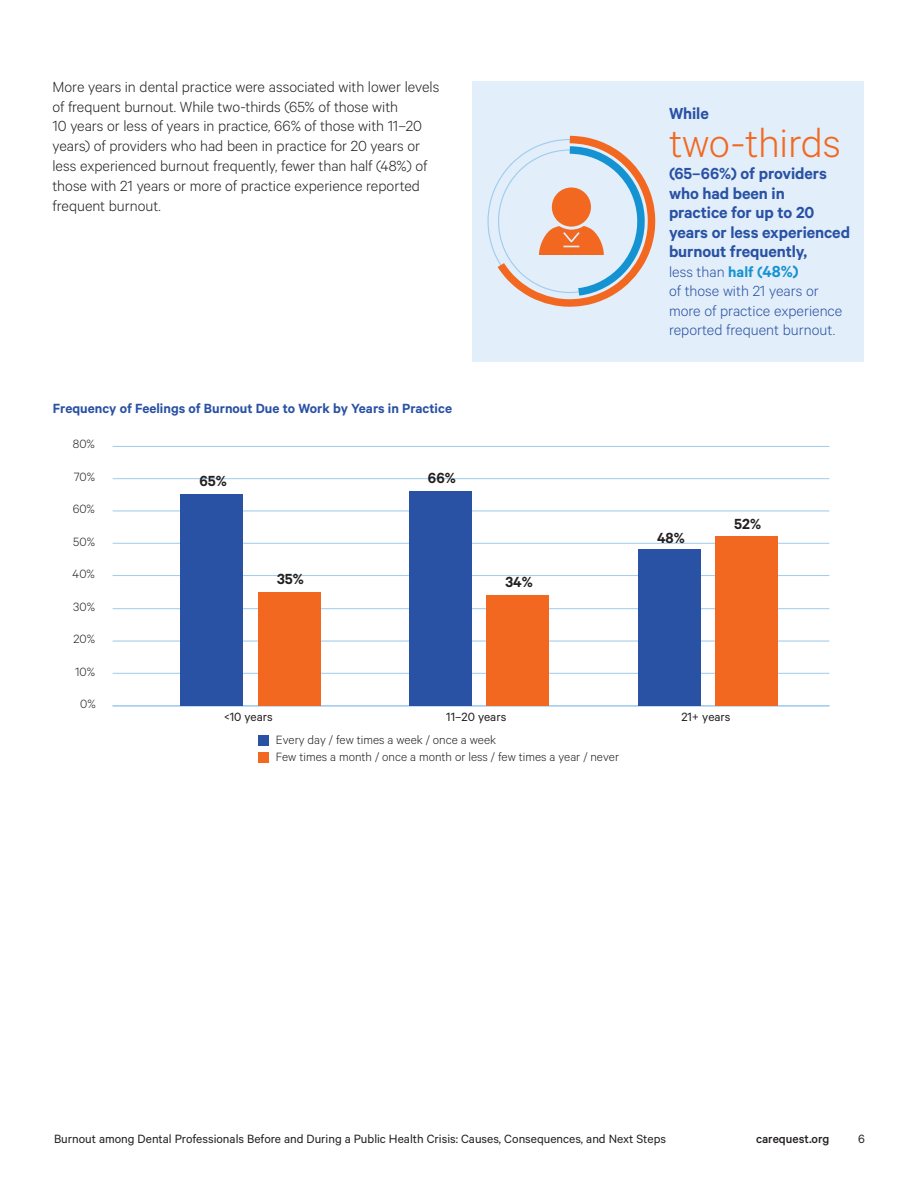
<style>
.page{position:relative;width:918px;height:1188px;background:#fff}
.page>*{position:absolute;margin:0;border:0;box-sizing:border-box;transform-origin:0 0}
.t1{font:300 45px "Calibre";letter-spacing:-.005em;color:#f26821}
.t2{font:600 18px/19.5px "Calibre";letter-spacing:-.005em;color:#2951a4}
.t3{font:300 16.5px/19.8px "Calibre";color:#231f20}
.t4{font:300 16.5px/19.5px "Calibre";color:#2951a4}
.t5{font:600 16.5px "Calibre";color:#231f20}
.t6{font:600 15px "Calibre";color:#2951a4}
.t7{font:13.5px "Calibre";color:#231f20}
.t8{font:300 13.5px/17.2px "Calibre";color:#231f20}
.t9{font:500 13.5px "Calibre";color:#231f20}
.s1{font-weight:600;color:#1492d1}
.s2{font-weight:600;font-size:18px;color:#1492d1}
</style>
<div class="page">
<hr style="left:113px;top:478px;width:716px;height:1px;background:#a0cced">
<hr style="left:113px;top:511px;width:716px;height:1px;background:#a0cced">
<hr style="left:113px;top:543px;width:716px;height:1px;background:#a0cced">
<hr style="left:113px;top:575px;width:716px;height:1px;background:#a0cced">
<hr style="left:113px;top:608px;width:716px;height:1px;background:#a0cced">
<hr style="left:113px;top:641px;width:716px;height:1px;background:#a0cced">
<hr style="left:113px;top:673px;width:716px;height:1px;background:#a0cced">
<hr style="left:113px;top:446px;width:716px;height:1px;background:#a0cced">
<div style="left:258px;top:736px;width:11px;height:10px;background:#2951a4"></div>
<div style="left:258px;top:753px;width:11px;height:10px;background:#f26821"></div>
<hr style="left:113px;top:706px;width:716px;height:1px;background:#a0cced">
<div style="left:638px;top:550px;width:63px;height:156px;background:#2951a4"></div>
<div style="left:715px;top:537px;width:63px;height:169px;background:#f26821"></div>
<div style="left:409px;top:491px;width:63px;height:215px;background:#2951a4"></div>
<div style="left:486px;top:595px;width:63px;height:111px;background:#f26821"></div>
<div style="left:180px;top:495px;width:63px;height:211px;background:#2951a4"></div>
<div style="left:258px;top:592px;width:63px;height:114px;background:#f26821"></div>
<div style="left:472px;top:81px;width:392px;height:281px;background:#e2eef9"></div>
<svg style="left:487px;top:135px;width:169px;height:172px"></svg>
<p class="t3" style="left:52px;top:76px;width:388px">More years in dental practice were associated with lower levels of frequent burnout. While two-thirds (65% of those with<br>10 years or less of years in practice, 66% of those with 11–20 years) of providers who had been in practice for 20 years or less experienced burnout frequently, fewer than half (48%) of those with 21 years or more of practice experience reported frequent burnout.</p>
<p class="t6" style="left:53px;top:399px;width:401px">Frequency of Feelings of Burnout Due to Work by Years in Practice</p>
<p class="t8" style="left:73px;top:435px;width:24px">80%</p>
<p class="t8" style="left:74px;top:467px;width:23px">70%</p>
<p class="t8" style="left:73px;top:500px;width:24px">60%</p>
<p class="t8" style="left:73px;top:532px;width:23px">50%</p>
<p class="t8" style="left:73px;top:565px;width:24px">40%</p>
<p class="t8" style="left:73px;top:597px;width:23px">30%</p>
<p class="t8" style="left:73px;top:630px;width:23px">20%</p>
<p class="t8" style="left:75px;top:662px;width:22px">10%</p>
<p class="t8" style="left:80px;top:695px;width:17px">0%</p>
<p class="t5" style="left:200px;top:471px;width:29px">65%</p>
<p class="t5" style="left:428px;top:468px;width:29px">66%</p>
<p class="t5" style="left:277px;top:569px;width:28px">35%</p>
<p class="t5" style="left:505px;top:572px;width:29px">34%</p>
<p class="t2" style="left:669px;top:103px;width:41px">While</p>
<h1 class="t1" style="left:669px;top:116px;width:173px">two-thirds</h1>
<p class="t2" style="left:669px;top:163px;width:183px">(65–66%) of providers who had been in<br>practice for up to 20 years or less experienced burnout frequently,</p>
<p class="t4" style="left:669px;top:261px;width:175px">less than <span class="s1">half (</span><span class="s2">48%)<br></span>of those with 21 years or more of practice experience reported frequent burnout.</p>
<p class="t5" style="left:657px;top:528px;width:29px">48%</p>
<p class="t5" style="left:734px;top:514px;width:28px">52%</p>
<p class="t7" style="left:224px;top:709px;width:50px">&lt;10 years</p>
<p class="t7" style="left:446px;top:709px;width:62px">11–20 years</p>
<p class="t7" style="left:681px;top:709px;width:51px">21+ years</p>
<p class="t8" style="left:276px;top:731px;width:345px">Every day / few times a week / once a week<br>Few times a month / once a month or less / few times a year / never</p>
<p class="t7" style="left:54px;top:1131px;width:614px">Burnout among Dental Professionals Before and During a Public Health Crisis: Causes, Consequences, and Next Steps</p>
<p class="t9" style="left:756px;top:1131px;width:75px">carequest.org</p>
<p class="t7" style="left:858px;top:1131px;width:8px">6</p>
</div>
